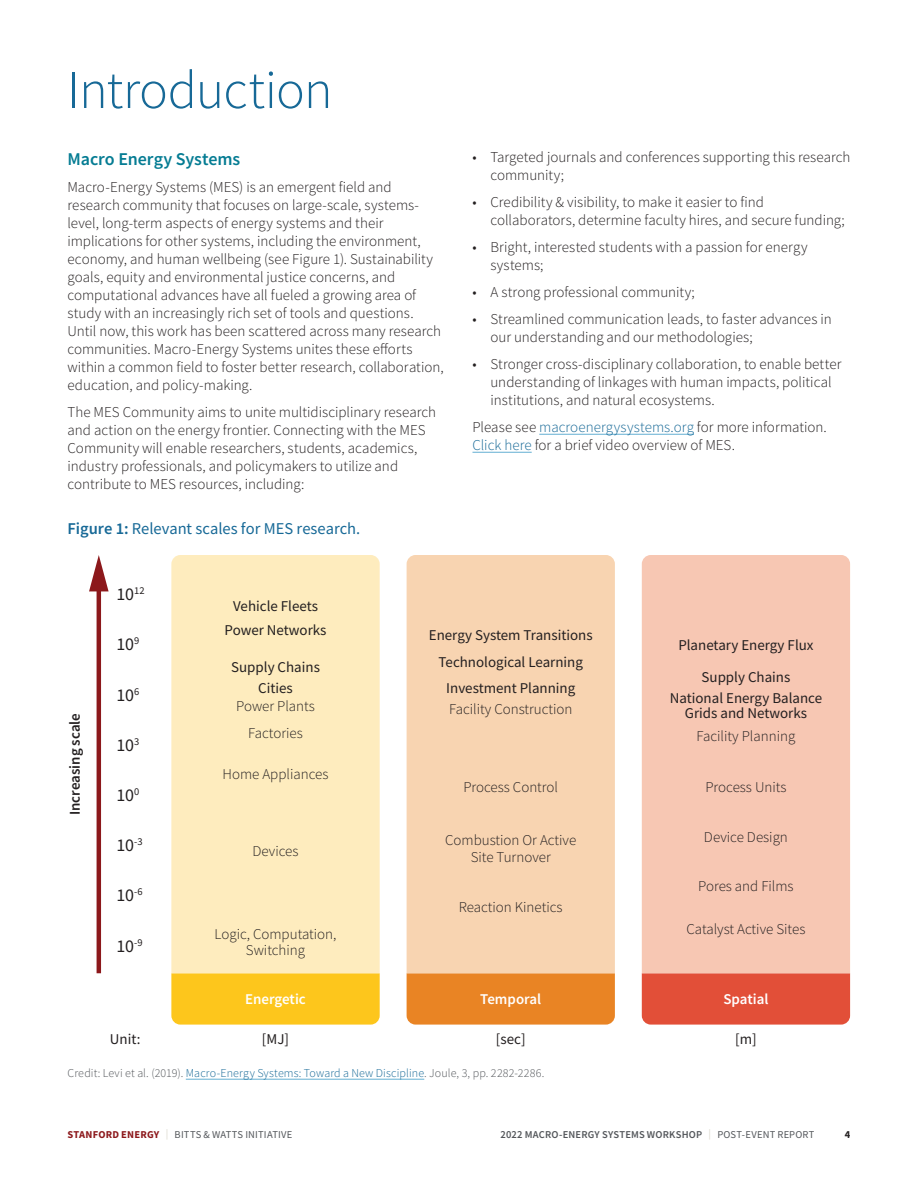
<style>
.page{position:relative;width:918px;height:1188px;background:#fff}
.page>*{position:absolute;margin:0;border:0;box-sizing:border-box;transform-origin:0 0}
.t1{font:300 54px "Source Sans Pro";letter-spacing:-.02em;color:#176997}
.t2{font:18px "Source Sans Pro";color:#231f20}
.t3{font:600 18px "Source Sans Pro";letter-spacing:-.005em;color:#057c93}
.t4{font:16.5px "Source Sans Pro";color:#176997}
.t5{font:300 15px/18px "Source Sans Pro";color:#231f20}
.t6{font:15px/21.1px "Source Sans Pro";color:#231f20;text-align:center}
.t7{font:600 15px "Source Sans Pro";color:#fff}
.t8{font:600 15px "Source Sans Pro";color:#231f20}
.t9{font:300 12px "Source Sans Pro";letter-spacing:.01em;color:#53565a}
.t10{font:600 10.5px "Source Sans Pro";letter-spacing:.02em;color:#53565a}
.t11{font:10.5px "Source Sans Pro";letter-spacing:.015em;color:#53565a}
.t12{font:10.5px "Source Sans Pro";color:#231f20}
.t13{font:700 10.5px "Source Sans Pro";color:#231f20}
.s1{font-weight:600}
.s2{color:#176997}
.s3{font-weight:700;color:#8c181b}
.s4{color:#dad7cb}
.s5{font-weight:400;color:#dad7cb}
.s6{font-weight:400}
</style>
<div class="page">
<hr style="left:539px;top:434px;width:155px;height:1px;background:#63afd2">
<hr style="left:472px;top:452px;width:60px;height:1px;background:#63afd2">
<hr style="left:186px;top:1079px;width:238px;height:1px;background:#63afd2">
<div style="left:407px;top:973px;width:208px;height:52px;background:#e98424"></div>
<div style="left:171px;top:973px;width:209px;height:52px;background:#fdc61c"></div>
<div style="left:642px;top:973px;width:208px;height:52px;background:#e24f38"></div>
<div style="left:407px;top:555px;width:208px;height:418px;background:#f8d4b1"></div>
<div style="left:642px;top:555px;width:208px;height:418px;background:#f7c7b3"></div>
<div style="left:171px;top:555px;width:209px;height:418px;background:#feecbe"></div>
<hr style="left:97px;top:585px;width:4px;height:388px;background:#8c181b">
<svg style="left:89px;top:555px;width:20px;height:36px"></svg>
<h1 class="t1" style="left:68px;top:57px;width:267px">Introduction</h1>
<p class="t3" style="left:68px;top:147px;width:174px">Macro Energy Systems</p>
<p class="t5" style="left:68px;top:178px;width:378px">Macro-Energy Systems (MES) is an emergent field and research community that focuses on large-scale, systems&shy;level, long-term aspects of energy systems and their implications for other systems, including the environment, economy, and human wellbeing (see Figure 1). Sustainability goals, equity and environmental justice concerns, and computational advances have all fueled a growing area of study with an increasingly rich set of tools and questions.<br>Until now, this work has been scattered across many research communities. Macro-Energy Systems unites these efforts within a common field to foster better research, collaboration, education, and policy-making.</p>
<p class="t5" style="left:68px;top:403px;width:370px">The MES Community aims to unite multidisciplinary research and action on the energy frontier. Connecting with the MES Community will enable researchers, students, academics, industry professionals, and policymakers to utilize and contribute to MES resources, including:</p>
<p class="t4" style="left:68px;top:518px;width:294px"><span class="s1">Figure 1:</span> Relevant scales for MES research.</p>
<p class="t2" style="left:116px;top:583px;width:30px">10<sup>12</sup></p>
<p class="t6" style="left:233px;top:595px;width:86px">Vehicle Fleets</p>
<p class="t5" style="left:490px;top:148px;width:361px;text-indent:-18px">• Targeted journals and conferences supporting this research community;</p>
<p class="t5" style="left:490px;top:193px;width:356px;text-indent:-18px">• Credibility &amp; visibility, to make it easier to find collaborators, determine faculty hires, and secure funding;</p>
<p class="t5" style="left:490px;top:238px;width:319px;text-indent:-18px">• Bright, interested students with a passion for energy systems;</p>
<p class="t5" style="left:472px;top:283px;width:224px">• A strong professional community;</p>
<p class="t5" style="left:490px;top:310px;width:343px;text-indent:-18px">• Streamlined communication leads, to faster advances in our understanding and our methodologies;</p>
<p class="t5" style="left:490px;top:355px;width:352px;text-indent:-18px">• Stronger cross-disciplinary collaboration, to enable better understanding of linkages with human impacts, political institutions, and natural ecosystems.</p>
<p class="t5" style="left:472px;top:418px;width:356px">Please see <span class="s2">macroenergysystems.org</span> for more information.<br><span class="s2">Click here</span> for a brief video overview of MES.</p>
<p class="t8" style="left:65px;top:815px;width:104px;rotate:-90deg">Increasing scale</p>
<p class="t2" style="left:116px;top:633px;width:25px">10<sup>9</sup></p>
<p class="t2" style="left:116px;top:683px;width:25px">10<sup>6</sup></p>
<p class="t2" style="left:116px;top:733px;width:25px">10<sup>3</sup></p>
<p class="t2" style="left:116px;top:784px;width:25px">10<sup>0</sup></p>
<p class="t2" style="left:116px;top:834px;width:28px">10<sup>-3</sup></p>
<p class="t2" style="left:116px;top:884px;width:28px">10<sup>-6</sup></p>
<p class="t6" style="left:225px;top:620px;width:104px">Power Networks</p>
<p class="t6" style="left:231px;top:656px;width:90px">Supply Chains</p>
<p class="t6" style="left:258px;top:678px;width:36px">Cities</p>
<p class="t6" style="left:429px;top:624px;width:165px">Energy System Transitions</p>
<p class="t6" style="left:439px;top:649px;width:146px;line-height:26.4px">Technological Learning<br>Investment Planning</p>
<p class="t5" style="left:236px;top:697px;width:80px">Power Plants</p>
<p class="t5" style="left:449px;top:700px;width:125px">Facility Construction</p>
<p class="t5" style="left:248px;top:724px;width:56px">Factories</p>
<p class="t5" style="left:223px;top:765px;width:108px">Home Appliances</p>
<p class="t5" style="left:253px;top:842px;width:48px">Devices</p>
<p class="t5" style="left:463px;top:778px;width:96px">Process Control</p>
<p class="t5" style="left:445px;top:832px;width:133px;line-height:16.5px;text-align:center">Combustion Or Active<br>Site Turnover</p>
<p class="t5" style="left:459px;top:898px;width:105px">Reaction Kinetics</p>
<p class="t5" style="left:215px;top:925px;width:123px">Logic, Computation,</p>
<p class="t12" style="left:134px;top:936px;width:10px">-9</p>
<p class="t2" style="left:116px;top:934px;width:19px">10</p>
<p class="t5" style="left:246px;top:941px;width:61px">Switching</p>
<p class="t6" style="left:678px;top:635px;width:137px">Planetary Energy Flux</p>
<p class="t6" style="left:670px;top:666px;width:154px">Supply Chains<br>National Energy Balance</p>
<p class="t6" style="left:685px;top:703px;width:124px">Grids and Networks</p>
<p class="t5" style="left:696px;top:727px;width:100px">Facility Planning</p>
<p class="t5" style="left:705px;top:778px;width:82px">Process Units</p>
<p class="t5" style="left:704px;top:828px;width:85px">Device Design</p>
<p class="t5" style="left:698px;top:877px;width:97px">Pores and Films</p>
<p class="t5" style="left:686px;top:920px;width:120px">Catalyst Active Sites</p>
<p class="t6" style="left:110px;top:1028px;width:32px">Unit:</p>
<p class="t7" style="left:245px;top:989px;width:62px">Energetic</p>
<p class="t7" style="left:480px;top:989px;width:62px">Temporal</p>
<p class="t7" style="left:723px;top:989px;width:46px">Spatial</p>
<p class="t6" style="left:262px;top:1028px;width:29px">[MJ]</p>
<p class="t6" style="left:496px;top:1028px;width:31px">[sec]</p>
<p class="t6" style="left:735px;top:1028px;width:23px">[m]</p>
<p class="t9" style="left:68px;top:1066px;width:479px">Credit: Levi et al. (2019). <span class="s2">Macro-Energy Systems: Toward a New Discipline</span>. Joule, 3, pp. 2282-2286.</p>
<p class="t11" style="left:68px;top:1128px;width:226px"><span class="s3">STANFORD ENERGY</span> <span class="s4">|</span> BITTS &amp; WATTS INITIATIVE</p>
<p class="t10" style="left:501px;top:1128px;width:315px">2022 MACRO-ENERGY SYSTEMS WORKSHOP <span class="s5">|</span> <span class="s6">POST-EVENT REPORT</span></p>
<p class="t13" style="left:845px;top:1127px;width:7px">4</p>
</div>
